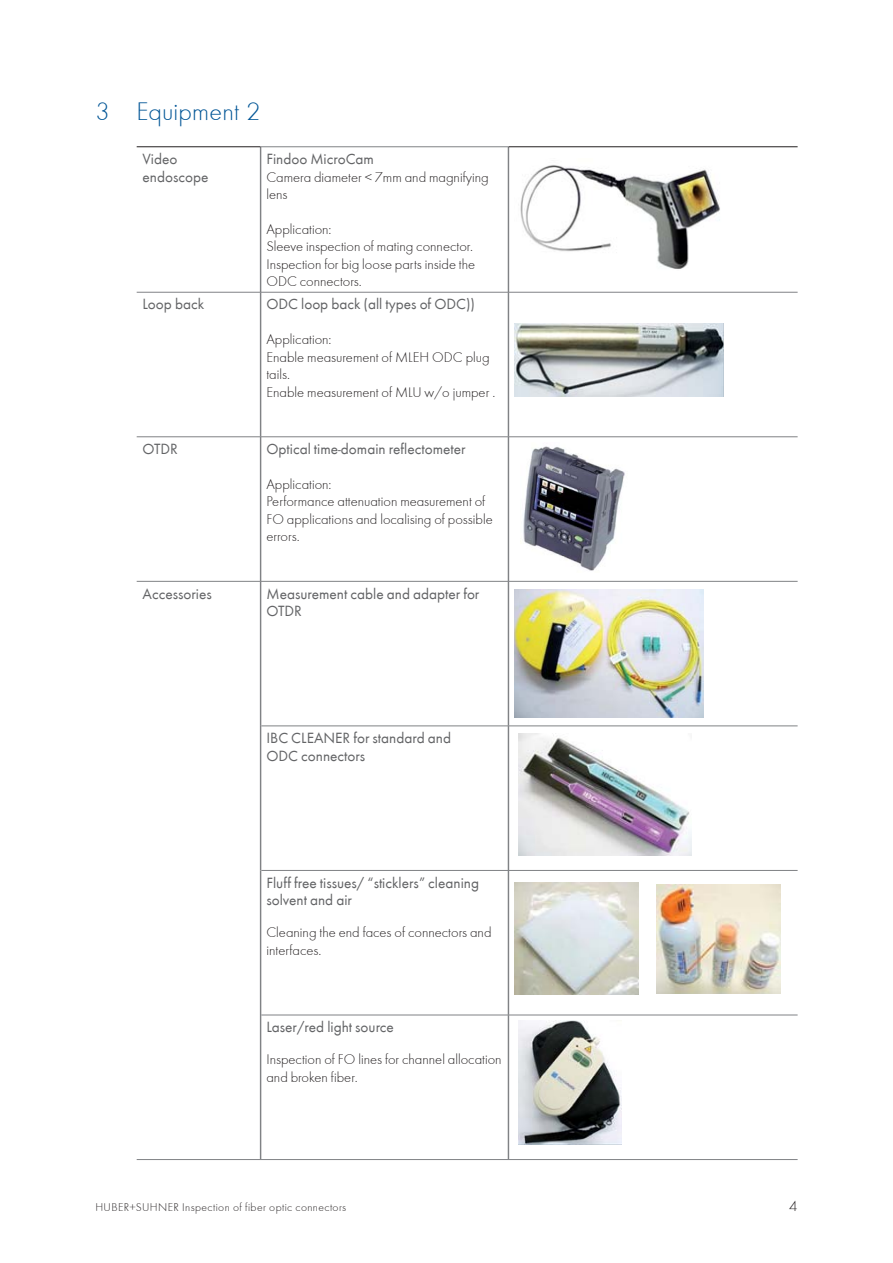
<style>
.page{position:relative;width:893px;height:1263px;background:#fff}
.page>*{position:absolute;margin:0;border:0;box-sizing:border-box;transform-origin:0 0}
.t1{font:300 26.25px "Futura T";letter-spacing:.005em;color:#005596}
.t2{font:15.3px/17.5px "Futura T Boo";color:#636466}
.t3{font:300 15.3px "Futura T";color:#231f20}
.t4{font:300 14.55px/17.5px "Futura T";color:#231f20}
.t5{font:300 11.7px "Futura T";letter-spacing:.03em;color:#231f20}
</style>
<div class="page">
<hr style="left:260px;top:147px;width:1px;height:145px;background:#808285">
<hr style="left:508px;top:147px;width:1px;height:145px;background:#808285">
<hr style="left:260px;top:292px;width:1px;height:145px;background:#808285">
<hr style="left:508px;top:292px;width:1px;height:145px;background:#808285">
<hr style="left:260px;top:437px;width:1px;height:144px;background:#808285">
<hr style="left:508px;top:437px;width:1px;height:144px;background:#808285">
<hr style="left:260px;top:582px;width:1px;height:144px;background:#808285">
<hr style="left:508px;top:582px;width:1px;height:144px;background:#808285">
<hr style="left:260px;top:726px;width:1px;height:144px;background:#808285">
<hr style="left:508px;top:726px;width:1px;height:144px;background:#808285">
<hr style="left:260px;top:870px;width:1px;height:145px;background:#808285">
<hr style="left:508px;top:871px;width:1px;height:144px;background:#808285">
<hr style="left:260px;top:1015px;width:1px;height:144px;background:#808285">
<hr style="left:508px;top:1015px;width:1px;height:144px;background:#808285">
<hr style="left:137px;top:292px;width:660px;height:1px;background:#808285">
<hr style="left:137px;top:437px;width:660px;height:1px;background:#808285">
<hr style="left:137px;top:581px;width:660px;height:1px;background:#808285">
<hr style="left:261px;top:726px;width:536px;height:1px;background:#808285">
<hr style="left:261px;top:870px;width:536px;height:1px;background:#808285">
<hr style="left:261px;top:1015px;width:536px;height:1px;background:#808285">
<hr style="left:137px;top:1159px;width:660px;height:1px;background:#808285">
<hr style="left:137px;top:147px;width:124px;height:1px;background:#231f20">
<hr style="left:508px;top:147px;width:289px;height:1px;background:#231f20">
<hr style="left:261px;top:147px;width:247px;height:1px;background:#808285">
<img style="left:520px;top:165px;width:200px;height:104px">
<img style="left:514px;top:323px;width:209px;height:74px">
<img style="left:520px;top:446px;width:105px;height:125px">
<img style="left:514px;top:589px;width:190px;height:128px">
<img style="left:519px;top:734px;width:172px;height:122px">
<img style="left:514px;top:882px;width:124px;height:112px">
<img style="left:656px;top:884px;width:124px;height:110px">
<img style="left:519px;top:1021px;width:102px;height:124px">
<h1 class="t1" style="left:95px;top:96px;width:167px">3 Equipment 2</h1>
<p class="t2" style="left:142px;top:150px;width:67px">Video endoscope</p>
<p class="t2" style="left:266px;top:150px;width:109px">Findoo MicroCam</p>
<p class="t4" style="left:266px;top:168px;width:224px">Camera diameter &lt; 7mm and magnifying lens</p>
<p class="t4" style="left:266px;top:220px;width:210px">Application:<br>Sleeve inspection of mating connector.<br>Inspection for big loose parts inside the<br>ODC connectors.</p>
<p class="t2" style="left:142px;top:295px;width:63px">Loop back</p>
<p class="t2" style="left:266px;top:295px;width:210px">ODC loop back (all types of ODC))</p>
<p class="t4" style="left:266px;top:331px;width:230px">Application:<br>Enable measurement of MLEH ODC plug tails.<br>Enable measurement of MLU w/o jumper .</p>
<p class="t2" style="left:142px;top:440px;width:37px">OTDR</p>
<p class="t2" style="left:266px;top:440px;width:201px">Optical time-domain reflectometer</p>
<p class="t4" style="left:266px;top:475px;width:228px">Application:<br>Performance attenuation measurement of<br>FO applications and localising of possible errors.</p>
<p class="t2" style="left:142px;top:585px;width:71px">Accessories</p>
<p class="t2" style="left:266px;top:585px;width:214px">Measurement cable and adapter for<br>OTDR</p>
<p class="t2" style="left:266px;top:729px;width:186px">IBC CLEANER for standard and<br>ODC connectors</p>
<p class="t2" style="left:266px;top:874px;width:214px">Fluff free tissues/ “sticklers” cleaning solvent and air</p>
<p class="t4" style="left:266px;top:923px;width:227px">Cleaning the end faces of connectors and interfaces.</p>
<p class="t2" style="left:266px;top:1018px;width:129px">Laser/red light source</p>
<p class="t4" style="left:266px;top:1050px;width:237px">Inspection of FO lines for channel allocation and broken fiber.</p>
<p class="t5" style="left:95px;top:1200px;width:252px">HUBER+SUHNER Inspection of fiber optic connectors</p>
<p class="t3" style="left:789px;top:1196px;width:10px">4</p>
</div>
